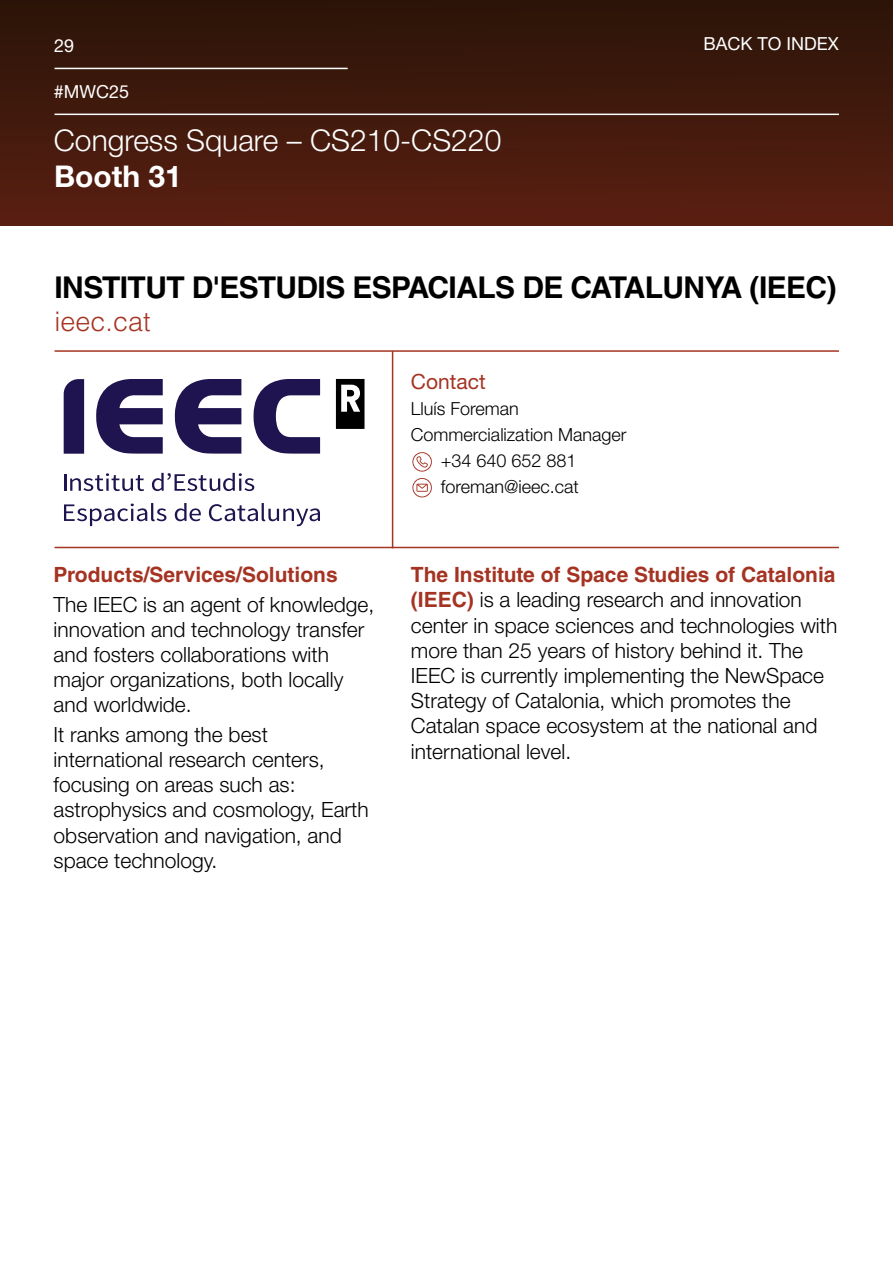
<style>
.page{position:relative;width:893px;height:1263px;background:#fff}
.page>*{position:absolute;margin:0;border:0;box-sizing:border-box;transform-origin:0 0}
.t1{font:700 30px "Helvetica LT Std";letter-spacing:-.02em;color:#000}
.t2{font:300 30px "Helvetica Neue LT Std";color:#fff}
.t3{font:700 30px "Helvetica Neue LT Std";color:#fff}
.t4{font:300 27px "Helvetica LT Std";color:#a53322}
.t5{font:300 21px/25.2px "Helvetica Neue LT Std";color:#000}
.t6{font:700 21px "Helvetica LT Std";color:#a53322}
.t7{font:21px "Helvetica Neue LT Std";color:#a53322}
.t8{font:300 18px "Helvetica Neue LT Std";color:#000}
.t9{font:18px "Helvetica Neue LT Std";color:#fff}
.s1{font-family:"Helvetica LT Std";font-weight:700;color:#a53322}
</style>
<div class="page">
<img style="left:0;top:0;width:893px;height:225px">
<hr style="left:55px;top:68px;width:293px;height:1px;background:#fff">
<hr style="left:55px;top:114px;width:784px;height:1px;background:#fff">
<hr style="left:55px;top:547px;width:784px;height:1px;background:#a53322">
<hr style="left:55px;top:350px;width:784px;height:2px;background:#a53322">
<hr style="left:392px;top:351px;width:1px;height:197px;background:#a53322">
<svg style="left:412px;top:452px;width:20px;height:20px"></svg>
<svg style="left:412px;top:478px;width:20px;height:19px"></svg>
<svg style="left:336px;top:379px;width:28px;height:50px"></svg>
<svg style="left:64px;top:379px;width:20px;height:75px"></svg>
<svg style="left:253px;top:379px;width:67px;height:75px"></svg>
<svg style="left:96px;top:379px;width:67px;height:75px"></svg>
<svg style="left:175px;top:379px;width:66px;height:75px"></svg>
<svg style="left:64px;top:473px;width:80px;height:18px"></svg>
<svg style="left:152px;top:473px;width:102px;height:18px"></svg>
<svg style="left:64px;top:503px;width:102px;height:23px"></svg>
<svg style="left:175px;top:503px;width:26px;height:18px"></svg>
<svg style="left:209px;top:503px;width:111px;height:23px"></svg>
<p class="t9" style="left:54px;top:35px;width:22px">29</p>
<p class="t9" style="left:54px;top:81px;width:77px">#MWC25</p>
<h1 class="t2" style="left:54px;top:122px;width:449px">Congress Square – CS210-CS220</h1>
<h1 class="t3" style="left:54px;top:158px;width:129px">Booth 31</h1>
<p class="t9" style="left:704px;top:33px;width:137px">BACK TO INDEX</p>
<h1 class="t1" style="left:55px;top:269px;width:784px">INSTITUT D'ESTUDIS ESPACIALS DE CATALUNYA (IEEC)</h1>
<p class="t4" style="left:55px;top:304px;width:98px">ieec.cat</p>
<p class="t6" style="left:54px;top:562px;width:286px">Products/Services/Solutions</p>
<p class="t5" style="left:54px;top:591px;width:322px">The IEEC is an agent of knowledge, innovation and technology transfer and fosters collaborations with major organizations, both locally and worldwide.</p>
<p class="t5" style="left:54px;top:721px;width:317px">It ranks among the best international research centers, focusing on areas such as: astrophysics and cosmology, Earth observation and navigation, and space technology.</p>
<p class="t7" style="left:411px;top:369px;width:76px">Contact</p>
<p class="t8" style="left:411px;top:398px;width:110px">Lluís Foreman</p>
<p class="t8" style="left:411px;top:423px;width:217px">Commercialization Manager</p>
<p class="t8" style="left:441px;top:449px;width:137px">+34 640 652 881</p>
<p class="t8" style="left:441px;top:475px;width:140px">foreman@ieec.cat</p>
<p class="t6" style="left:411px;top:562px;width:426px">The Institute of Space Studies of Catalonia</p>
<p class="t5" style="left:411px;top:587px;width:428px"><span class="s1">(IEEC)</span> is a leading research and innovation center in space sciences and technologies with more than 25 years of history behind it. The IEEC is currently implementing the NewSpace Strategy of Catalonia, which promotes the Catalan space ecosystem at the national and international level.</p>
</div>
